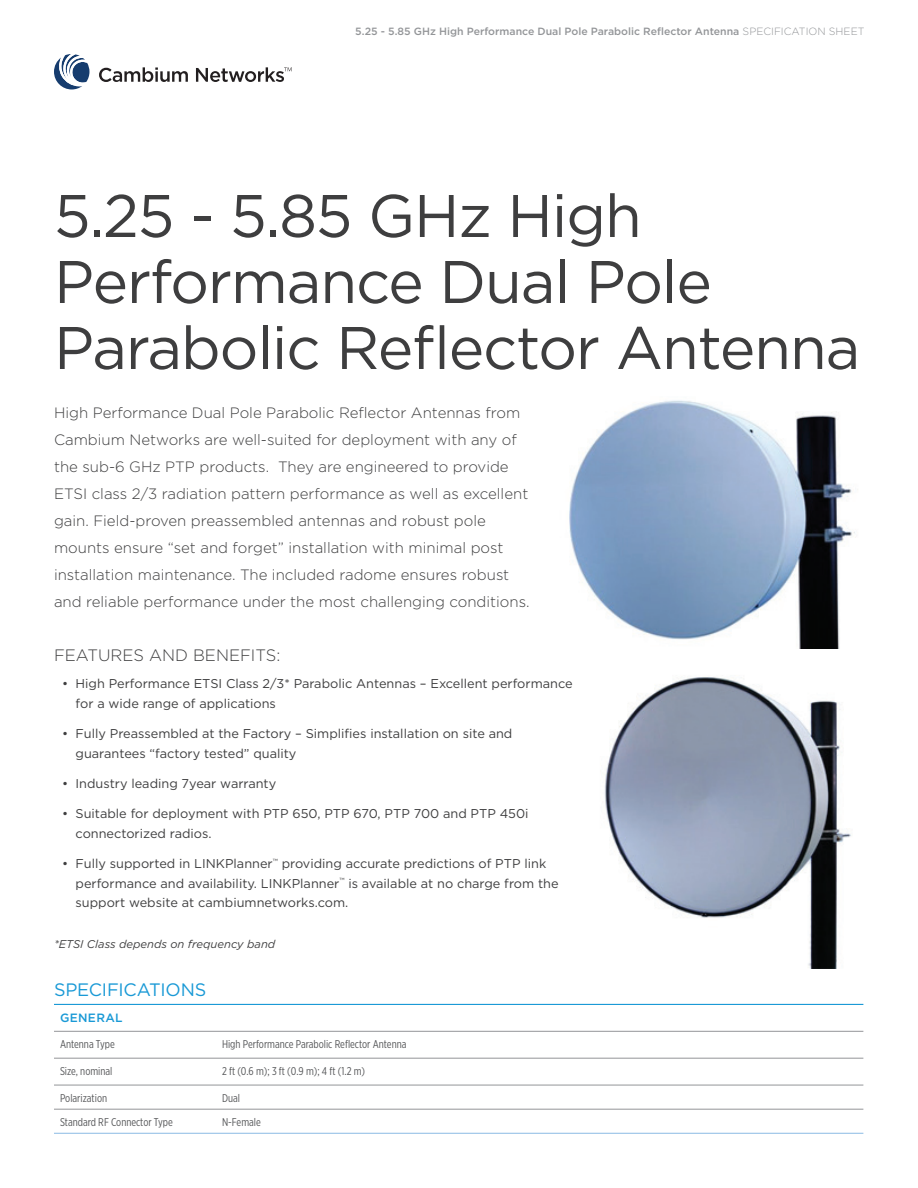
<style>
.page{position:relative;width:918px;height:1188px;background:#fff}
.page>*{position:absolute;margin:0;border:0;box-sizing:border-box;transform-origin:0 0}
.t1{font:60px/66px "Gotham";letter-spacing:-.02em;color:#3e3e3f}
.t2{font:18px "Gotham";letter-spacing:-.01em;color:#1999d6}
.t3{font:300 16.5px "Gotham";color:#3e3e3f}
.t4{font:300 15px/27px "Gotham";color:#3e3e3f}
.t5{font:12.75px/19.5px "Gotham";color:#3e3e3f}
.t6{font:500 12px "Gotham";letter-spacing:.03em;color:#1999d6}
.t7{font:11.25px "Gotham X Narrow";color:#57585a}
.t8{font:italic 11.25px "Gotham";color:#3e3e3f}
.t9{font:500 10.5px "Gotham";color:#939598}
.s1{font-weight:300}
</style>
<div class="page">
<img style="left:569px;top:400px;width:286px;height:248px">
<img style="left:604px;top:677px;width:247px;height:292px">
<svg style="left:99px;top:67px;width:89px;height:15px"></svg>
<svg style="left:196px;top:67px;width:96px;height:15px"></svg>
<svg style="left:54px;top:54px;width:35px;height:35px"></svg>
<hr style="left:54px;top:1109px;width:162px;height:1px;background:#939598">
<hr style="left:216px;top:1109px;width:647px;height:1px;background:#939598">
<hr style="left:54px;top:1058px;width:162px;height:1px;background:#939598">
<hr style="left:216px;top:1058px;width:647px;height:1px;background:#939598">
<hr style="left:54px;top:1085px;width:162px;height:1px;background:#939598">
<hr style="left:216px;top:1085px;width:647px;height:1px;background:#939598">
<hr style="left:54px;top:1004px;width:162px;height:1px;background:#1999d6">
<hr style="left:216px;top:1004px;width:647px;height:1px;background:#1999d6">
<hr style="left:54px;top:1133px;width:162px;height:1px;background:#98c2e7">
<hr style="left:216px;top:1133px;width:647px;height:1px;background:#98c2e7">
<hr style="left:54px;top:1031px;width:162px;height:1px;background:#939598">
<hr style="left:216px;top:1031px;width:647px;height:1px;background:#939598">
<p class="t9" style="left:355px;top:25px;width:511px">5.25 - 5.85 GHz High Performance Dual Pole Parabolic Reflector Antenna <span class="s1">SPECIFICATION SHEET</span></p>
<h1 class="t1" style="left:54px;top:181px;width:808px">5.25 - 5.85 GHz High<br>Performance Dual Pole<br>Parabolic Reflector Antenna</h1>
<p class="t4" style="left:54px;top:398px;width:477px">High Performance Dual Pole Parabolic Reflector Antennas from Cambium Networks are well-suited for deployment with any of the sub-6 GHz PTP products. They are engineered to provide ETSI class 2/3 radiation pattern performance as well as excellent gain. Field-proven preassembled antennas and robust pole mounts ensure “set and forget” installation with minimal post installation maintenance. The included radome ensures robust and reliable performance under the most challenging conditions.</p>
<p class="t3" style="left:54px;top:645px;width:228px">FEATURES AND BENEFITS:</p>
<p class="t5" style="left:76px;top:674px;width:499px;text-indent:-14px">• High Performance ETSI Class 2/3* Parabolic Antennas – Excellent performance for a wide range of applications</p>
<p class="t5" style="left:76px;top:724px;width:438px;text-indent:-14px">• Fully Preassembled at the Factory – Simplifies installation on site and guarantees “factory tested” quality</p>
<p class="t5" style="left:62px;top:774px;width:216px">• Industry leading 7year warranty</p>
<p class="t5" style="left:76px;top:804px;width:454px;text-indent:-14px">• Suitable for deployment with PTP 650, PTP 670, PTP 700 and PTP 450i connectorized radios.</p>
<p class="t5" style="left:76px;top:854px;width:485px;text-indent:-13px">• Fully supported in LINKPlanner<sup>™</sup> providing accurate predictions of PTP link performance and availability. LINKPlanner<sup>™</sup> is available at no charge from the support website at cambiumnetworks.com.</p>
<p class="t8" style="left:54px;top:937px;width:223px">*ETSI Class depends on frequency band</p>
<h2 class="t2" style="left:54px;top:978px;width:154px">SPECIFICATIONS</h2>
<p class="t6" style="left:60px;top:1009px;width:64px">GENERAL</p>
<p class="t7" style="left:60px;top:1037px;width:56px">Antenna Type</p>
<p class="t7" style="left:222px;top:1037px;width:186px">High Performance Parabolic Reflector Antenna</p>
<p class="t7" style="left:60px;top:1064px;width:54px">Size, nominal</p>
<p class="t7" style="left:222px;top:1064px;width:145px">2 ft (0.6 m); 3 ft (0.9 m); 4 ft (1.2 m)</p>
<p class="t7" style="left:60px;top:1091px;width:49px">Polarization</p>
<p class="t7" style="left:222px;top:1091px;width:20px">Dual</p>
<p class="t7" style="left:60px;top:1115px;width:114px">Standard RF Connector Type</p>
<p class="t7" style="left:222px;top:1115px;width:40px">N-Female</p>
</div>
